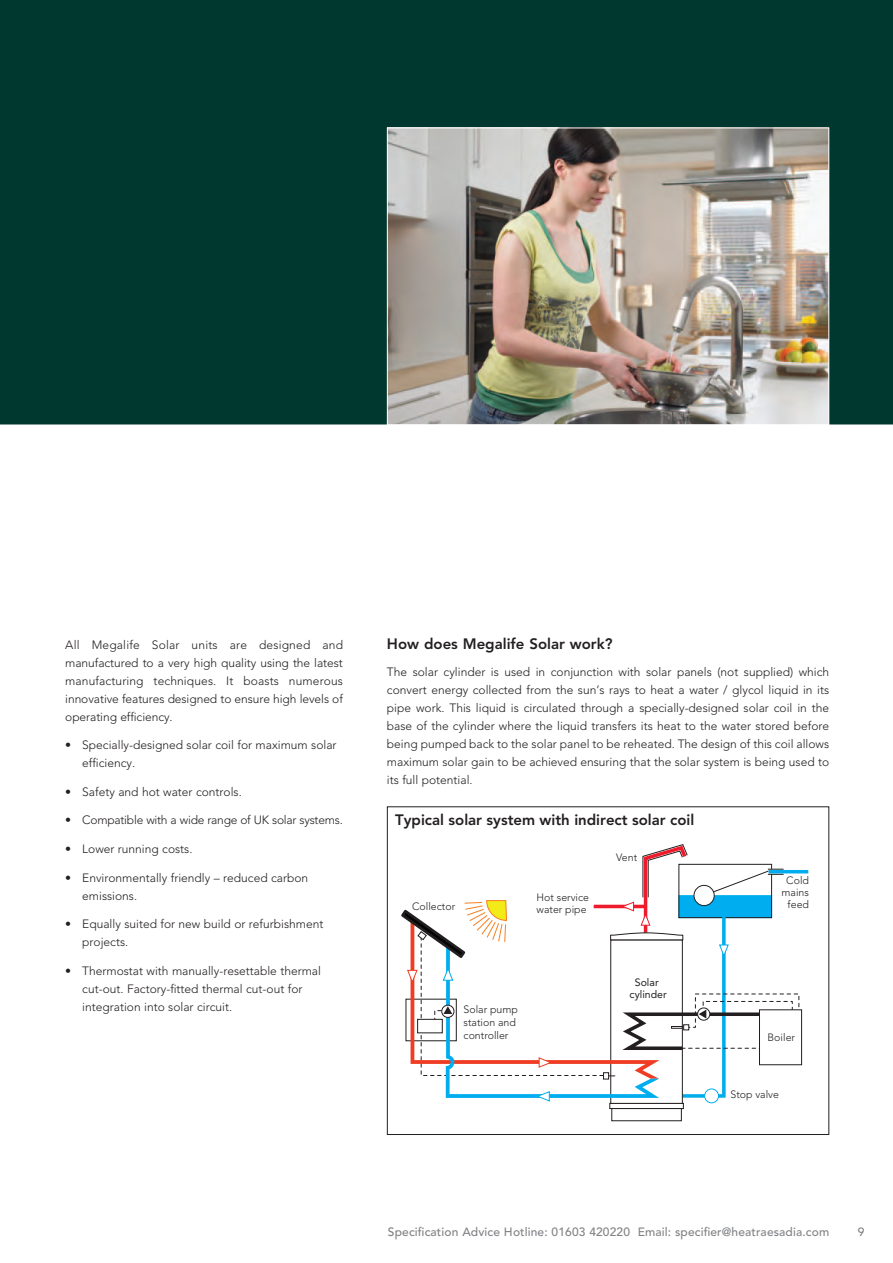
<style>
.page{position:relative;width:893px;height:1263px;background:#fff}
.page>*{position:absolute;margin:0;border:0;box-sizing:border-box;transform-origin:0 0}
.HS_Body_Sub_heads_Av{font:800 15px "Avenir";color:#231f20}
.HS_Justified_body_co{font:300 12px/18px "Avenir";color:#231f20}
.HS_Footer_AvMedium_8{font:500 12px "Avenir";letter-spacing:.01em;color:#808285}
.HS_Justified_body_co-2{font:300 12px "Avenir";letter-spacing:-.02em;color:#231f20}
.t1{font:300 10.65px/11.7px "Avenir";color:#231f20}
.t2{font:10.65px/12.8px "Avenir";color:#231f20;text-align:center}
</style>
<div class="page">
<div style="left:0;top:0;width:893px;height:425px;background:#00372f"></div>
<img style="left:389px;top:130px;width:438px;height:293px">
<hr style="left:0;top:424px;width:893px;height:2px;background:#fff">
<div style="left:387px;top:806px;width:442px;height:329px;border:1px solid #231f20"></div>
<hr style="left:769px;top:870px;width:39px;height:3px;background:#00aeef">
<div style="left:704px;top:1088px;width:15px;height:15px;border:1px solid #00aeef;border-radius:50%"></div>
<div style="left:611px;top:1108px;width:71px;height:13px;border:1px solid #231f20"></div>
<svg style="left:800px;top:1009px;width:2px;height:56px"></svg>
<svg style="left:401px;top:844px;width:399px;height:258px"></svg>
<p class="HS_Justified_body_co" style="left:65px;top:635px;width:279px;text-align:justify">All Megalife Solar units are designed and manufactured to a very high quality using the latest manufacturing techniques. It boasts numerous innovative features designed to ensure high levels of operating efficiency.</p>
<p class="HS_Justified_body_co" style="left:82px;top:736px;width:256px;text-indent:-17px">• Specially-designed solar coil for maximum solar efficiency.</p>
<p class="HS_Justified_body_co" style="left:65px;top:783px;width:178px">• Safety and hot water controls.</p>
<p class="HS_Justified_body_co-2" style="left:65px;top:813px;width:279px">• Compatible with a wide range of UK solar systems.</p>
<p class="HS_Justified_body_co" style="left:65px;top:840px;width:129px">• Lower running costs.</p>
<p class="HS_Justified_body_co" style="left:82px;top:868px;width:227px;text-indent:-17px">• Environmentally friendly – reduced carbon emissions.</p>
<p class="HS_Justified_body_co" style="left:82px;top:915px;width:243px;text-indent:-17px">• Equally suited for new build or refurbishment projects.</p>
<p class="HS_Justified_body_co" style="left:82px;top:962px;width:240px;text-indent:-17px">• Thermostat with manually-resettable thermal cut-out. Factory-fitted thermal cut-out for integration into solar circuit.</p>
<p class="HS_Body_Sub_heads_Av" style="left:387px;top:635px;width:227px">How does Megalife Solar work?</p>
<p class="HS_Justified_body_co" style="left:387px;top:663px;width:444px;text-align:justify">The solar cylinder is used in conjunction with solar panels (not supplied) which convert energy collected from the sun’s rays to heat a water / glycol liquid in its pipe work. This liquid is circulated through a specially-designed solar coil in the base of the cylinder where the liquid transfers its heat to the water stored before being pumped back to the solar panel to be reheated. The design of this coil allows maximum solar gain to be achieved ensuring that the solar system is being used to its full potential.</p>
<p class="HS_Body_Sub_heads_Av" style="left:395px;top:810px;width:301px">Typical solar system with indirect solar coil</p>
<p class="t1" style="left:616px;top:851px;width:22px">Vent</p>
<p class="t1" style="left:537px;top:892px;width:54px">Hot service water pipe</p>
<p class="t1" style="left:782px;top:875px;width:29px;text-align:center">Cold mains</p>
<p class="t1" style="left:412px;top:901px;width:45px">Collector</p>
<p class="t1" style="left:788px;top:898px;width:23px">feed</p>
<p class="t1" style="left:464px;top:1003px;width:56px;line-height:12.8px">Solar pump station and controller</p>
<p class="t2" style="left:630px;top:976px;width:39px">Solar cylinder</p>
<p class="t1" style="left:768px;top:1031px;width:29px">Boiler</p>
<p class="t1" style="left:730px;top:1088px;width:50px">Stop valve</p>
<p class="HS_Footer_AvMedium_8" style="left:388px;top:1224px;width:443px">Specification Advice Hotline: 01603 420220 Email: specifier@heatraesadia.com</p>
<p class="HS_Footer_AvMedium_8" style="left:858px;top:1224px;width:8px">9</p>
</div>
